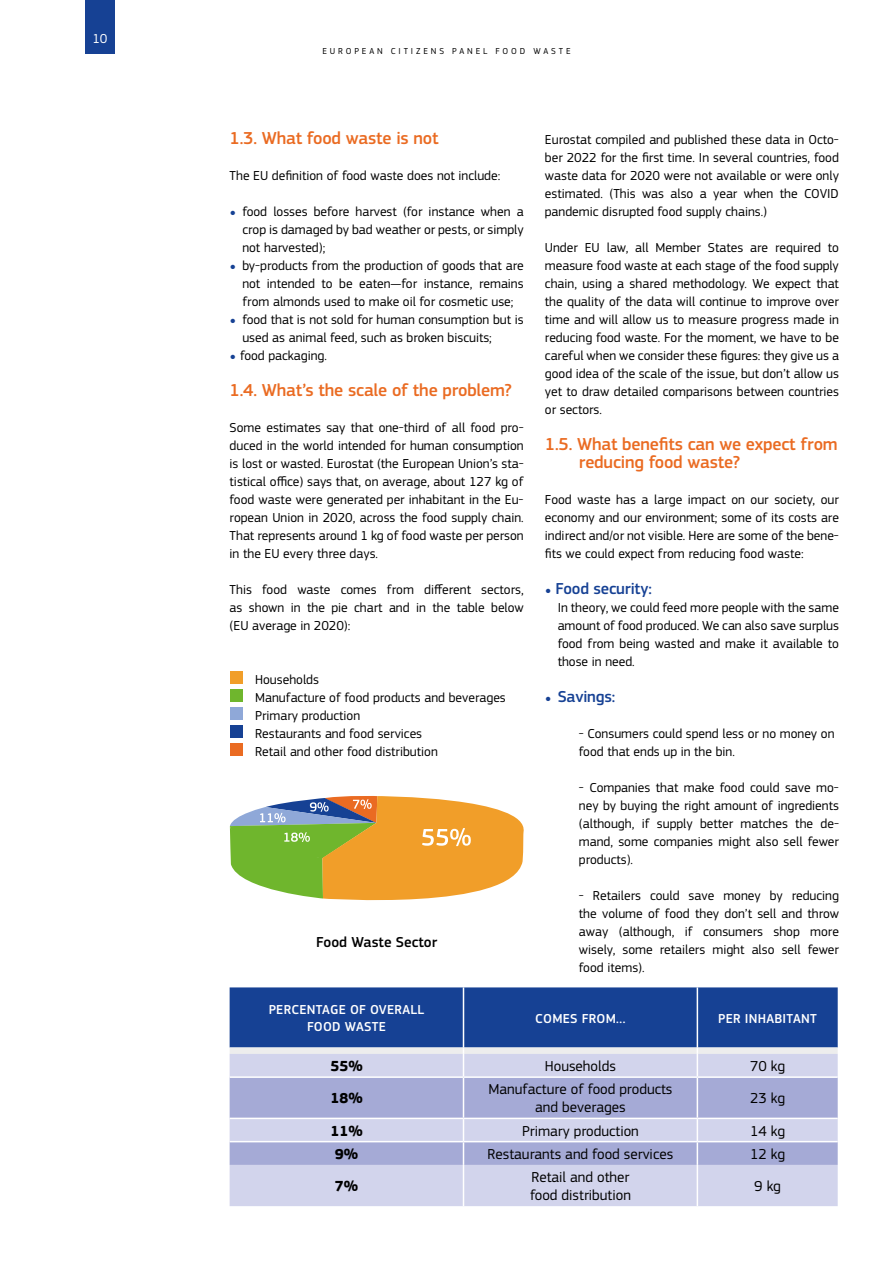
<style>
.page{position:relative;width:893px;height:1263px;background:#fff}
.page>*{position:absolute;margin:0;border:0;box-sizing:border-box;transform-origin:0 0}
.t1{font:500 18px/18px "EC Square Sans Pro";letter-spacing:-.01em;color:#ea6b22}
.t2{font:500 16.5px "EC Square Sans Pro";letter-spacing:-.01em;color:#164194}
.t3{font:15px/18px "EC Square Sans Pro";color:#000;text-align:center}
.t4{font:500 15px "EC Square Sans Pro";color:#000}
.t5{font:700 15px "EC Square Sans Pro";color:#000}
.t6{font:13.5px/18px "EC Square Sans Pro";color:#000;text-align:justify}
.t7{font:500 13.5px/16.2px "EC Square Sans Pro";letter-spacing:.02em;color:#fff;text-align:center}
.t8{font:13.5px "EC Square Sans Pro";color:#fff}
.t9{font:9px "EC Square Sans Pro";letter-spacing:.32em;color:#000}
.s1{font-size:24px;color:#164194}
.s2{font-weight:400;font-size:24px}
</style>
<div class="page">
<div style="left:85px;top:0;width:30px;height:54px;background:#164194"></div>
<div style="left:230px;top:1165px;width:608px;height:41px;background:#d2d4ec"></div>
<svg style="left:230px;top:1078px;width:608px;height:87px;background:#b1b5dc"></svg>
<hr style="left:230px;top:1118px;width:233px;height:1px;background:#fff">
<hr style="left:463px;top:1118px;width:234px;height:1px;background:#fff">
<hr style="left:697px;top:1118px;width:141px;height:1px;background:#fff">
<hr style="left:230px;top:1141px;width:233px;height:1px;background:#fff">
<hr style="left:463px;top:1141px;width:234px;height:1px;background:#fff">
<hr style="left:697px;top:1141px;width:141px;height:1px;background:#fff">
<hr style="left:463px;top:1078px;width:1px;height:40px;background:#fff">
<hr style="left:697px;top:1078px;width:1px;height:40px;background:#fff">
<svg style="left:463px;top:1119px;width:1px;height:46px"></svg>
<svg style="left:697px;top:1119px;width:1px;height:46px"></svg>
<svg style="left:230px;top:987px;width:608px;height:89px;background:#5673b1"></svg>
<hr style="left:463px;top:987px;width:1px;height:60px;background:#fff">
<hr style="left:697px;top:987px;width:1px;height:60px;background:#fff">
<hr style="left:463px;top:1165px;width:1px;height:41px;background:#fff">
<hr style="left:697px;top:1165px;width:1px;height:41px;background:#fff">
<svg style="left:230px;top:796px;width:294px;height:105px;background:#ccb059"></svg>
<div style="left:230px;top:671px;width:12px;height:13px;background:#f19e29"></div>
<div style="left:230px;top:689px;width:12px;height:13px;background:#6fb62d"></div>
<div style="left:230px;top:707px;width:12px;height:13px;background:#8fa8d8"></div>
<div style="left:230px;top:725px;width:12px;height:13px;background:#164194"></div>
<div style="left:230px;top:743px;width:12px;height:13px;background:#ea6b22"></div>
<p class="t8" style="left:92px;top:30px;width:17px">10</p>
<p class="t9" style="left:322px;top:46px;width:250px">EUROPEAN CITIZENS PANEL FOOD WASTE</p>
<h1 class="t1" style="left:230px;top:129px;width:210px">1.3. What food waste is not</h1>
<p class="t6" style="left:230px;top:167px;width:272px">The EU definition of food waste does not include:</p>
<p class="t6" style="left:242px;top:203px;width:283px;text-indent:-13px"><span class="s1">•</span> food losses before harvest (for instance when a crop is damaged by bad weather or pests, or simply not harvested);</p>
<p class="t6" style="left:242px;top:257px;width:283px;text-indent:-13px"><span class="s1">•</span> by-products from the production of goods that are not intended to be eaten—for instance, remains from almonds used to make oil for cosmetic use;</p>
<p class="t6" style="left:242px;top:311px;width:283px;text-indent:-13px"><span class="s1">•</span> food that is not sold for human consumption but is used as animal feed, such as broken biscuits;</p>
<p class="t6" style="left:230px;top:347px;width:99px"><span class="s1">•</span> food packaging.</p>
<h1 class="t1" style="left:230px;top:381px;width:284px">1.4. What’s the scale of the problem?</h1>
<p class="t6" style="left:230px;top:419px;width:296px">Some estimates say that one-third of all food pro&shy;duced in the world intended for human consumption is lost or wasted. Eurostat (the European Union’s sta&shy;tistical office) says that, on average, about 127 kg of food waste were generated per inhabitant in the Eu&shy;ropean Union in 2020, across the food supply chain.<br>That represents around 1 kg of food waste per person in the EU every three days.</p>
<p class="t6" style="left:230px;top:581px;width:296px">This food waste comes from different sectors, as shown in the pie chart and in the table below (EU average in 2020):</p>
<p class="t6" style="left:255px;top:671px;width:65px">Households</p>
<p class="t6" style="left:255px;top:689px;width:252px">Manufacture of food products and beverages</p>
<p class="t6" style="left:255px;top:707px;width:107px">Primary production</p>
<p class="t6" style="left:255px;top:743px;width:184px">Retail and other food distribution</p>
<p class="t6" style="left:255px;top:725px;width:169px">Restaurants and food services</p>
<p class="t4" style="left:316px;top:934px;width:123px">Food Waste Sector</p>
<p class="t6" style="left:545px;top:131px;width:296px">Eurostat compiled and published these data in Octo&shy;ber 2022 for the first time. In several countries, food waste data for 2020 were not available or were only estimated. (This was also a year when the COVID pandemic disrupted food supply chains.)</p>
<p class="t6" style="left:545px;top:239px;width:296px">Under EU law, all Member States are required to measure food waste at each stage of the food supply chain, using a shared methodology. We expect that the quality of the data will continue to improve over time and will allow us to measure progress made in reducing food waste. For the moment, we have to be careful when we consider these figures: they give us a good idea of the scale of the issue, but don’t allow us yet to draw detailed comparisons between countries or sectors.</p>
<h1 class="t1" style="left:579px;top:435px;width:260px;text-indent:-34px">1.5. What benefits can we expect from reducing food waste?</h1>
<p class="t6" style="left:545px;top:491px;width:296px">Food waste has a large impact on our society, our economy and our environment; some of its costs are indirect and/or not visible. Here are some of the bene&shy;fits we could expect from reducing food waste:</p>
<p class="t2" style="left:545px;top:579px;width:108px"><span class="s2">•</span> Food security:</p>
<p class="t6" style="left:558px;top:599px;width:283px">In theory, we could feed more people with the same amount of food produced. We can also save surplus food from being wasted and make it available to those in need.</p>
<p class="t2" style="left:545px;top:687px;width:72px"><span class="s2">•</span> Savings:</p>
<p class="t6" style="left:579px;top:725px;width:257px">- Consumers could spend less or no money on food that ends up in the bin.</p>
<p class="t6" style="left:579px;top:779px;width:262px">- Companies that make food could save mo&shy;ney by buying the right amount of ingredients (although, if supply better matches the de&shy;mand, some companies might also sell fewer products).</p>
<p class="t6" style="left:579px;top:887px;width:262px">- Retailers could save money by reducing the volume of food they don’t sell and throw away (although, if consumers shop more wisely, some retailers might also sell fewer food items).</p>
<p class="t7" style="left:269px;top:1002px;width:157px">PERCENTAGE OF OVERALL<br>FOOD WASTE</p>
<p class="t7" style="left:535px;top:1010px;width:92px">COMES FROM…</p>
<p class="t7" style="left:718px;top:1010px;width:100px">PER INHABITANT</p>
<p class="t5" style="left:330px;top:1057px;width:34px">55%</p>
<p class="t3" style="left:545px;top:1057px;width:72px">Households</p>
<p class="t3" style="left:750px;top:1057px;width:36px">70 kg</p>
<p class="t5" style="left:330px;top:1089px;width:34px">18%</p>
<p class="t3" style="left:488px;top:1080px;width:186px">Manufacture of food products and beverages</p>
<p class="t3" style="left:750px;top:1089px;width:36px">23 kg</p>
<p class="t5" style="left:330px;top:1122px;width:34px">11%</p>
<p class="t3" style="left:522px;top:1122px;width:118px">Primary production</p>
<p class="t3" style="left:750px;top:1122px;width:36px">14 kg</p>
<p class="t5" style="left:335px;top:1145px;width:25px">9%</p>
<p class="t3" style="left:488px;top:1145px;width:187px">Restaurants and food services</p>
<p class="t3" style="left:750px;top:1145px;width:36px">12 kg</p>
<p class="t5" style="left:335px;top:1177px;width:25px">7%</p>
<p class="t3" style="left:530px;top:1168px;width:102px;text-align:left">Retail and other food distribution</p>
<p class="t3" style="left:754px;top:1177px;width:28px">9 kg</p>
</div>
